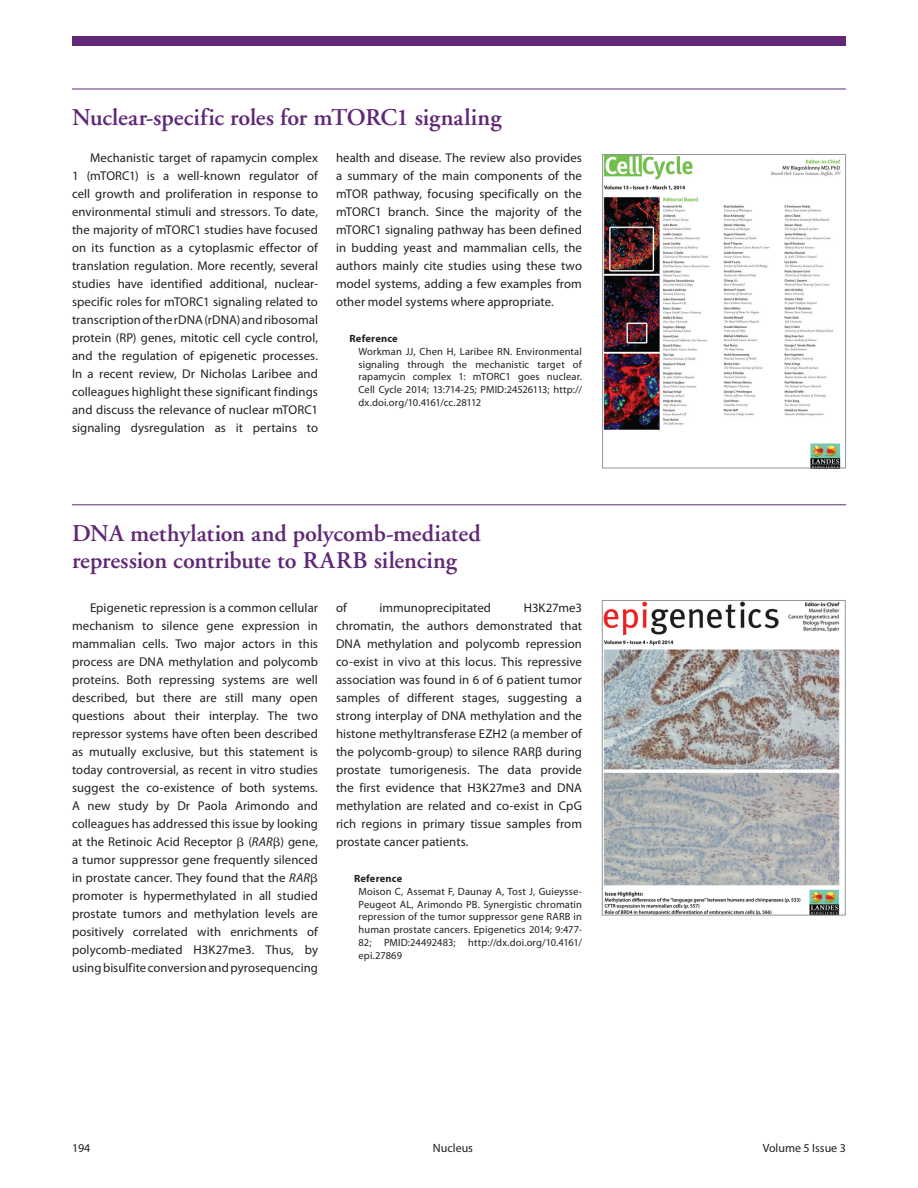
<style>
.page{position:relative;width:918px;height:1188px;background:#fff}
.page>*{position:absolute;margin:0;border:0;box-sizing:border-box;transform-origin:0 0}
.Heading{font:600 24px/27px "Adobe Garamond";letter-spacing:-.005em;color:#602877}
.BodyText{font:12.75px/18px "Myriad Pro";letter-spacing:.005em;color:#231f20;text-align:justify}
.t1{font:12px "Myriad Pro";color:#231f20}
.References{font:10.5px/12.8px "Myriad Pro";color:#231f20;text-align:justify}
.Reference-Head{font:700 10.5px "Myriad Pro";letter-spacing:.02em;color:#231f20}
.BodyText-2{font:700 10.5px "Myriad Pro";letter-spacing:.02em;color:#231f20}
.s1{font-family:"Universal Std Greekw Math Pi"}
.s2{font-style:italic}
</style>
<div class="page">
<div style="left:72px;top:36px;width:774px;height:10px;background:#602877"></div>
<hr style="left:72px;top:89px;width:774px;height:1px;background:#602877">
<hr style="left:72px;top:505px;width:774px;height:1px;background:#602877">
<img style="left:604px;top:156px;width:237px;height:310px">
<div style="left:602px;top:154px;width:244px;height:314px;border:1px solid #939598"></div>
<img style="left:604px;top:602px;width:236px;height:311px">
<div style="left:602px;top:600px;width:244px;height:315px;border:1px solid #939598"></div>
<p class="Heading" style="left:72px;top:104px;width:431px">Nuclear-specific roles for mTORC1 signaling</p>
<p class="BodyText" style="left:72px;top:149px;width:248px;text-indent:18px">Mechanistic target of rapamycin complex 1 (mTORC1) is a well-known regulator of cell growth and proliferation in response to environmental stimuli and stressors. To date, the majority of mTORC1 studies have focused on its function as a cytoplasmic effector of translation regulation. More recently, several studies have identified additional, nuclear&shy;specific roles for mTORC1 signaling related to transcription of the rDNA</p>
<p class="BodyText" style="left:72px;top:311px;width:248px;text-indent:165px">) and ribosomal protein (RP) genes, mitotic cell cycle control, and the regulation of epigenetic processes.<br>In a recent review, Dr Nicholas Laribee and colleagues highlight these significant findings and discuss the relevance of nuclear mTORC1 signaling dysregulation as it pertains to</p>
<p class="BodyText" style="left:205px;top:311px;width:17px">(rDNA</p>
<p class="BodyText" style="left:336px;top:149px;width:248px">health and disease. The review also provides a summary of the main components of the mTOR pathway, focusing specifically on the mTORC1 branch. Since the majority of the mTORC1 signaling pathway has been defined in budding yeast and mammalian cells, the authors mainly cite studies using these two model systems, adding a few examples from other model systems where appropriate.</p>
<p class="Reference-Head" style="left:350px;top:332px;width:50px">Reference</p>
<p class="References" style="left:359px;top:345px;width:225px">Workman JJ, Chen H, Laribee RN . Environmental signaling through the mechanistic target of rapamycin complex 1: mTORC1 goes nuclear.<br>Cell Cycle 2014; 13:714-25; PMID:24526113; http:// dx.doi.org/10.4161/cc.28112</p>
<p class="Heading" style="left:72px;top:520px;width:410px">DNA methylation and polycomb-mediated repression contribute to RARB silencing</p>
<p class="BodyText" style="left:72px;top:599px;width:248px;text-indent:18px">Epigenetic repression is a common cellular mechanism to silence gene expression in mammalian cells. Two major actors in this process are DNA</p>
<p class="BodyText" style="left:336px;top:599px;width:12px">of</p>
<p class="BodyText" style="left:379px;top:599px;width:113px">immunoprecipitated</p>
<p class="BodyText" style="left:336px;top:599px;width:248px;text-indent:188px">H3K27me3 chromatin, the authors demonstrated that DNA</p>
<p class="BodyText" style="left:336px;top:635px;width:248px;text-indent:31px">methylation and polycomb repression co-exist in vivo at this locus. This repressive association was found in 6 of 6 patient tumor samples of different stages, suggesting a strong interplay of DNA</p>
<p class="BodyText" style="left:72px;top:653px;width:248px;text-indent:96px">methylation and polycomb proteins. Both repressing systems are well described, but there are still many open questions about their interplay. The two repressor systems have often been described as mutually exclusive, but this statement is today controversial, as recent in vitro studies suggest the co-existence of both systems.<br>A new study by Dr Paola Arimondo and colleagues has addressed this issue by looking at the Retinoic Acid Receptor <span class="s1">β</span> (<span class="s2">RAR</span><span class="s1">β</span>) gene, a tumor suppressor gene frequently silenced in prostate cancer. They found that the <span class="s2">RAR</span><span class="s1">β </span>promoter is hypermethylated in all studied prostate tumors and methylation levels are positively correlated with enrichments of polycomb-mediated H3K27me3. Thus, by using bisulfite conversion and pyrosequencing</p>
<p class="BodyText" style="left:336px;top:707px;width:248px;text-align:left;text-indent:134px">methylation and the histone methyltransferase EZH2 (a member of the polycomb-group) to silence RARβ during prostate tumorigenesis. The data provide the first evidence that H3K27me3 and DNA methylation are related and co-exist in CpG rich regions in primary tissue samples from prostate cancer patients.</p>
<p class="BodyText-2" style="left:354px;top:872px;width:50px">Reference</p>
<p class="References" style="left:359px;top:885px;width:225px">Moison C, Assemat F, Daunay A, Tost J, Guieysse-Peugeot AL, Arimondo PB. Synergistic chromatin repression of the tumor suppressor gene RARB in human prostate cancers. Epigenetics 2014; 9:477- 82; PMID:24492483; http://dx.doi.org/10.4161/ epi.27869</p>
<p class="t1" style="left:72px;top:1141px;width:195px">194 N</p>
<p class="t1" style="left:441px;top:1141px;width:34px">ucleus</p>
<p class="t1" style="left:763px;top:1141px;width:85px">Volume 5 Issue 3</p>
</div>
